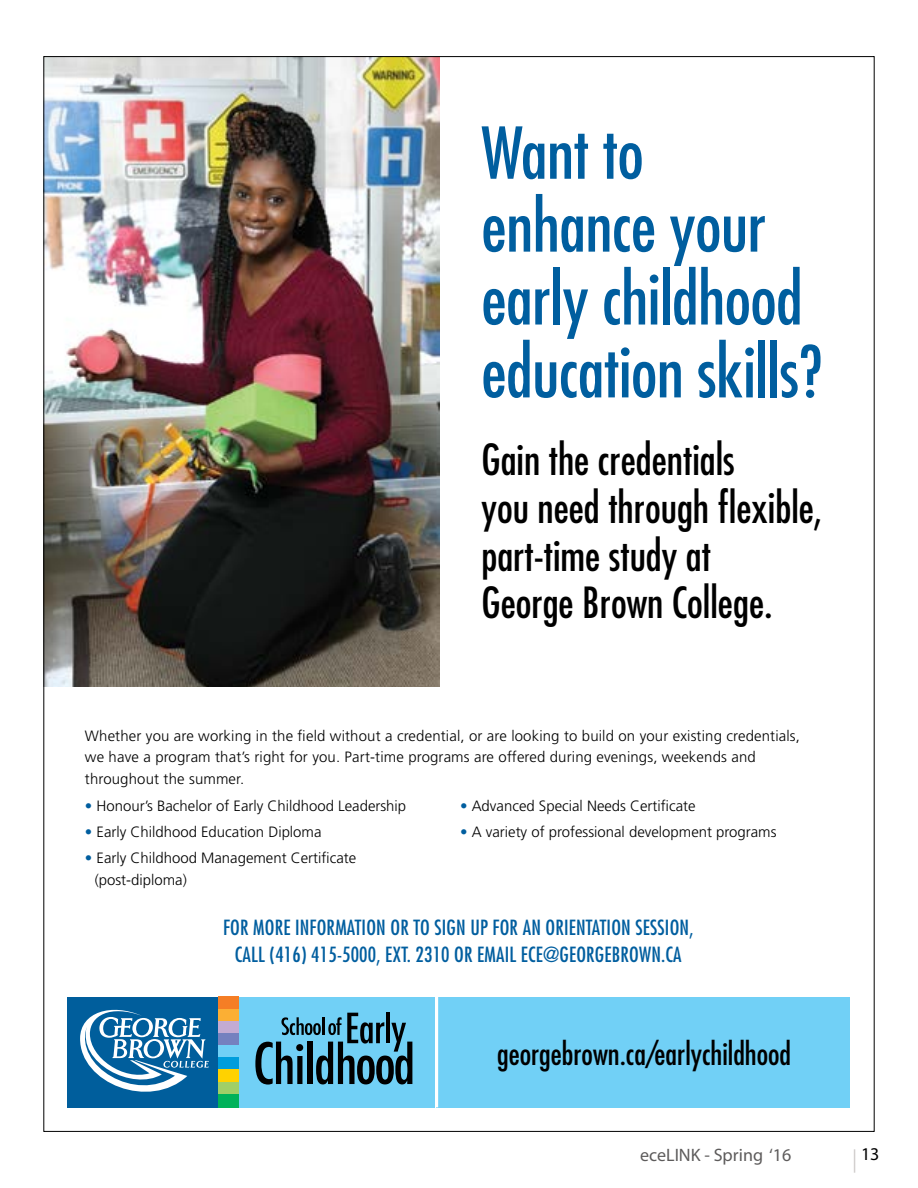
<style>
.page{position:relative;width:918px;height:1188px;background:#fff}
.page>*{position:absolute;margin:0;border:0;box-sizing:border-box;transform-origin:0 0}
.t1{font:condensed 69.45px/72.9px "Futura Std";letter-spacing:-.005em;color:#005e9f}
.t2{font:condensed 41.85px/47.7px "Futura Std";color:#000}
.t3{font:condensed 30.45px "Futura Std";color:#000}
.t4{font:condensed 20.4px/27.2px "Futura Std";letter-spacing:.01em;color:#005e9f;text-align:center}
.t5{font:18px "Myriad Pro";color:#5d5b5b}
.t6{font:18px "Myriad Pro";color:#000}
.t7{font:300 15px/21.8px "Frutiger LT Std";color:#000}
.s1{color:#005e9f}
</style>
<div class="page">
<svg style="left:854px;top:1149px;width:1px;height:24px"></svg>
<img style="left:45px;top:58px;width:394px;height:629px">
<div style="left:437px;top:997px;width:413px;height:110px;background:#71d0f6"></div>
<hr style="left:435px;top:997px;width:3px;height:110px;background:#fff">
<div style="left:239px;top:997px;width:196px;height:110px;background:#71d0f6"></div>
<svg style="left:255px;top:1013px;width:157px;height:72px"></svg>
<div style="left:218px;top:997px;width:21px;height:12px;background:#f57e25"></div>
<div style="left:218px;top:1009px;width:21px;height:12px;background:#fbaf34"></div>
<div style="left:218px;top:1021px;width:21px;height:12px;background:#c3abd3"></div>
<div style="left:218px;top:1033px;width:21px;height:13px;background:#7581bf"></div>
<div style="left:218px;top:1046px;width:21px;height:12px;background:#71d0f6"></div>
<div style="left:218px;top:1058px;width:21px;height:12px;background:#009ddc"></div>
<div style="left:218px;top:1070px;width:21px;height:12px;background:#ffd200"></div>
<div style="left:218px;top:1082px;width:21px;height:12px;background:#a0cf67"></div>
<div style="left:218px;top:1094px;width:21px;height:13px;background:#00b25a"></div>
<div style="left:68px;top:997px;width:150px;height:110px;background:#005e9c"></div>
<svg style="left:73px;top:1009px;width:136px;height:99px"></svg>
<h1 class="t1" style="left:481px;top:116px;width:342px">Want to enhance your early childhood education skills?</h1>
<h2 class="t2" style="left:481px;top:436px;width:343px">Gain the credentials<br>you need through flexible, part-time study at<br>George Brown College.</h2>
<p class="t7" style="left:85px;top:725px;width:717px">Whether you are working in the field without a credential, or are looking to build on your existing credentials, we have a program that’s right for you. Part-time programs are offered during evenings, weekends and throughout the summer.</p>
<p class="t7" style="left:85px;top:795px;width:323px"><span class="s1">•</span> Honour’s Bachelor of Early Childhood Leadership</p>
<p class="t7" style="left:460px;top:795px;width:237px"><span class="s1">•</span> Advanced Special Needs Certificate</p>
<p class="t7" style="left:85px;top:821px;width:238px"><span class="s1">•</span> Early Childhood Education Diploma</p>
<p class="t7" style="left:460px;top:821px;width:318px"><span class="s1">•</span> A variety of professional development programs</p>
<p class="t7" style="left:95px;top:848px;width:263px;text-indent:-10px"><span class="s1">•</span> Early Childhood Management Certificate (post-diploma)</p>
<h3 class="t4" style="left:223px;top:913px;width:472px">FOR MORE INFORMATION OR TO SIGN UP FOR AN ORIENTATION SESSION,<br>CALL (416) 415-5000, EXT. 2310 OR EMAIL ECE@GEORGEBROWN.CA</h3>
<h3 class="t3" style="left:497px;top:1035px;width:295px">georgebrown.ca/earlychildhood</h3>
<p class="t5" style="left:640px;top:1144px;width:153px">eceLINK - Spring ‘16</p>
<p class="t6" style="left:861px;top:1143px;width:20px">13</p>
</div>
